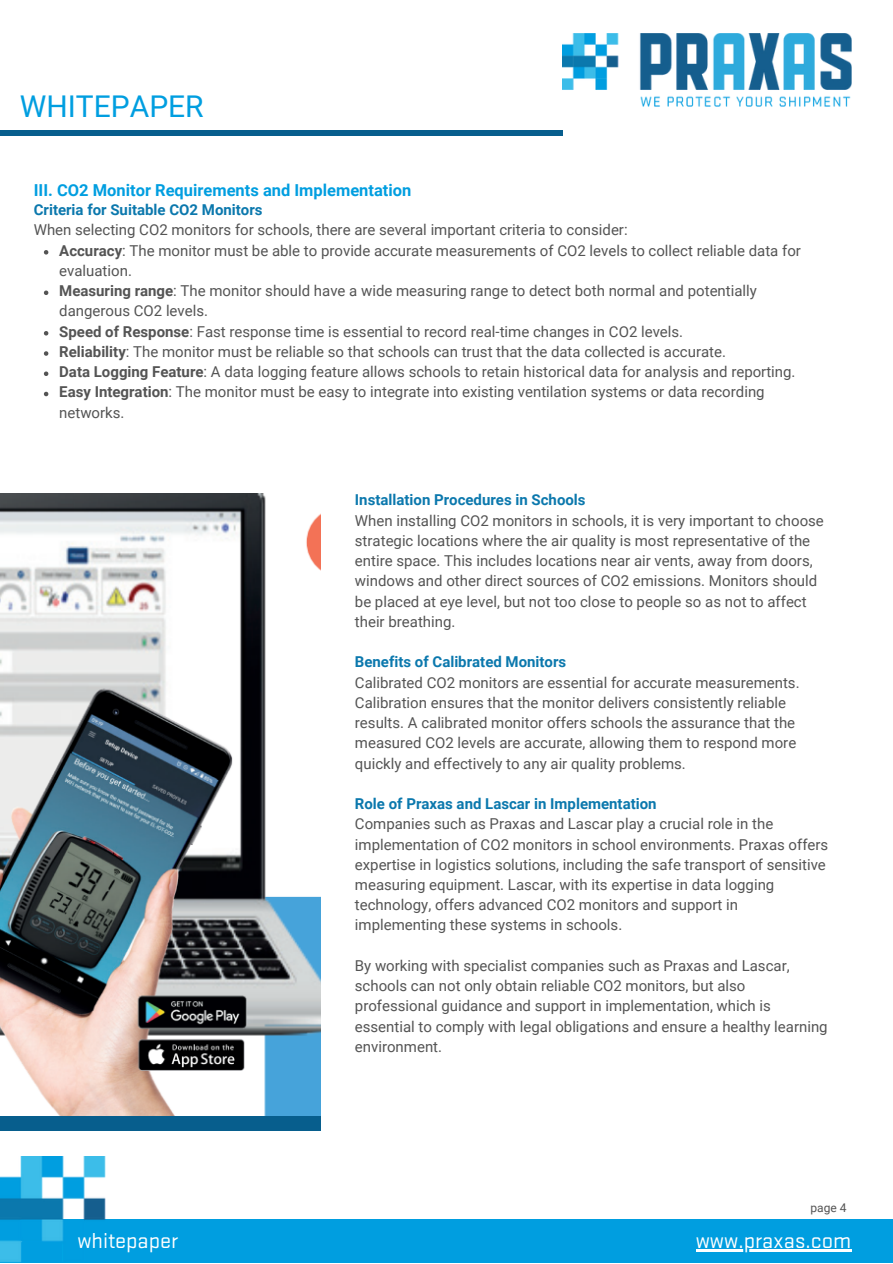
<style>
.page{position:relative;width:893px;height:1264px;background:#fff}
.page>*{position:absolute;margin:0;border:0;box-sizing:border-box;transform-origin:0 0}
.t1{font:30px "Roboto";color:#009ee0}
.t2{font:22.5px "Stratum 2";color:#fff}
.t3{font:700 16.5px "Roboto";color:#009ee0}
.t4{font:15px/20.2px "Roboto";color:#545454}
.t5{font:700 15px "Roboto";color:#0b78ad}
.t6{font:12px "Roboto";color:#545454}
.s1{font-weight:700}
</style>
<div class="page">
<img style="left:562px;top:33px;width:289px;height:74px">
<div style="left:0;top:1219px;width:892px;height:43px;background:#009ee0"></div>
<img style="left:0;top:1156px;width:106px;height:106px">
<div style="left:0;top:130px;width:562px;height:6px;background:#075e8d"></div>
<hr style="left:695px;top:1249px;width:156px;height:2px;background:#fff">
<img style="left:0;top:493px;width:321px;height:630px">
<div style="left:0;top:1116px;width:320px;height:14px;background:#075e8d"></div>
<svg style="left:44px;top:250px;width:4px;height:4px"></svg>
<svg style="left:44px;top:290px;width:4px;height:5px"></svg>
<svg style="left:44px;top:331px;width:4px;height:4px"></svg>
<svg style="left:44px;top:351px;width:4px;height:5px"></svg>
<svg style="left:44px;top:371px;width:4px;height:5px"></svg>
<svg style="left:44px;top:392px;width:4px;height:4px"></svg>
<p class="t1" style="left:20px;top:90px;width:185px">WHITEPAPER</p>
<p class="t3" style="left:34px;top:181px;width:379px">III. CO2 Monitor Requirements and Implementation</p>
<p class="t5" style="left:34px;top:201px;width:230px">Criteria for Suitable CO2 Monitors</p>
<p class="t4" style="left:34px;top:220px;width:595px">When selecting CO2 monitors for schools, there are several important criteria to consider:</p>
<p class="t4" style="left:59px;top:240px;width:743px"><span class="s1">Accuracy</span>: The monitor must be able to provide accurate measurements of CO2 levels to collect reliable data for evaluation.</p>
<p class="t4" style="left:59px;top:281px;width:699px"><span class="s1">Measuring range</span>: The monitor should have a wide measuring range to detect both normal and potentially dangerous CO2 levels.</p>
<p class="t4" style="left:59px;top:321px;width:625px"><span class="s1">Speed of Response</span>: Fast response time is essential to record real-time changes in CO2 levels.</p>
<p class="t4" style="left:59px;top:341px;width:668px"><span class="s1">Reliability</span>: The monitor must be reliable so that schools can trust that the data collected is accurate.</p>
<p class="t4" style="left:59px;top:362px;width:737px"><span class="s1">Data Logging Feature</span>: A data logging feature allows schools to retain historical data for analysis and reporting.</p>
<p class="t4" style="left:59px;top:382px;width:706px"><span class="s1">Easy Integration</span>: The monitor must be easy to integrate into existing ventilation systems or data recording networks.</p>
<p class="t5" style="left:355px;top:491px;width:232px">Installation Procedures in Schools</p>
<p class="t4" style="left:355px;top:510px;width:470px">When installing CO2 monitors in schools, it is very important to choose strategic locations where the air quality is most representative of the entire space. This includes locations near air vents, away from doors, windows and other direct sources of CO2 emissions. Monitors should be placed at eye level, but not too close to people so as not to affect their breathing.</p>
<p class="t5" style="left:355px;top:653px;width:213px">Benefits of Calibrated Monitors</p>
<p class="t4" style="left:355px;top:672px;width:446px">Calibrated CO2 monitors are essential for accurate measurements.<br>Calibration ensures that the monitor delivers consistently reliable results. A calibrated monitor offers schools the assurance that the measured CO2 levels are accurate, allowing them to respond more quickly and effectively to any air quality problems.</p>
<p class="t5" style="left:355px;top:795px;width:303px">Role of Praxas and Lascar in Implementation</p>
<p class="t4" style="left:355px;top:814px;width:475px">Companies such as Praxas and Lascar play a crucial role in the implementation of CO2 monitors in school environments. Praxas offers expertise in logistics solutions, including the safe transport of sensitive measuring equipment. Lascar, with its expertise in data logging technology, offers advanced CO2 monitors and support in implementing these systems in schools.</p>
<p class="t4" style="left:355px;top:955px;width:474px">By working with specialist companies such as Praxas and Lascar, schools can not only obtain reliable CO2 monitors, but also professional guidance and support in implementation, which is essential to comply with legal obligations and ensure a healthy learning environment.</p>
<p class="t6" style="left:810px;top:1200px;width:37px">page 4</p>
<p class="t2" style="left:77px;top:1227px;width:102px">whitepaper</p>
<p class="t2" style="left:695px;top:1227px;width:157px">www.praxas.com</p>
</div>
